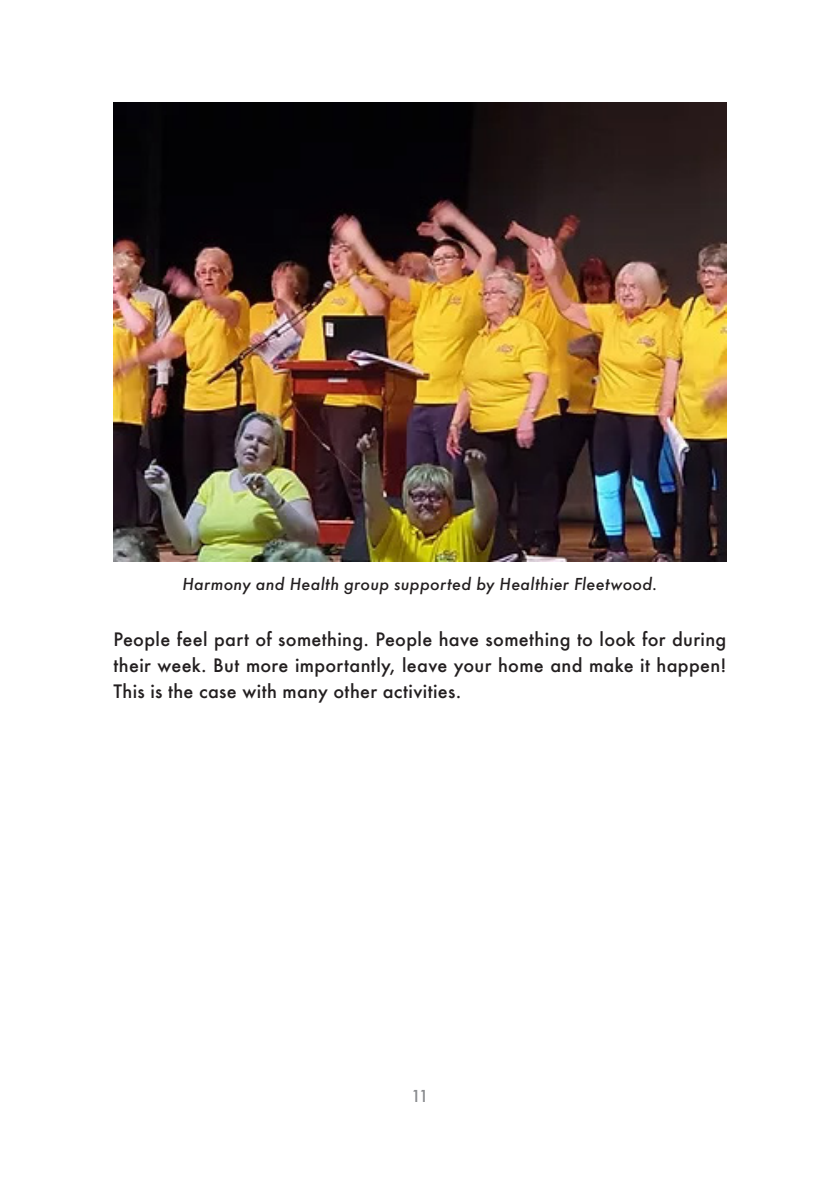
<style>
.page{position:relative;width:840px;height:1191px;background:#fff}
.page>*{position:absolute;margin:0;border:0;box-sizing:border-box;transform-origin:0 0}
.Body_Copy{font:500 18px/26px "Futura";letter-spacing:.02em;color:#231f20;text-align:justify}
.Table___Figure_Title{font:italic 500 16px "Futura";letter-spacing:.015em;color:#231f20}
.t1{font:500 16px "Futura";color:#8a8c8f}
</style>
<div class="page">
<img style="left:113px;top:102px;width:613px;height:459px">
<p class="Table___Figure_Title" style="left:182px;top:573px;width:476px">Harmony and Health group supported by Healthier Fleetwood.</p>
<p class="Body_Copy" style="left:113px;top:626px;width:614px">People feel part of something. People have something to look for during their week. But more importantly, leave your home and make it happen!<br>This is the case with many other activities.</p>
<p class="t1" style="left:411px;top:1085px;width:19px">11</p>
</div>
